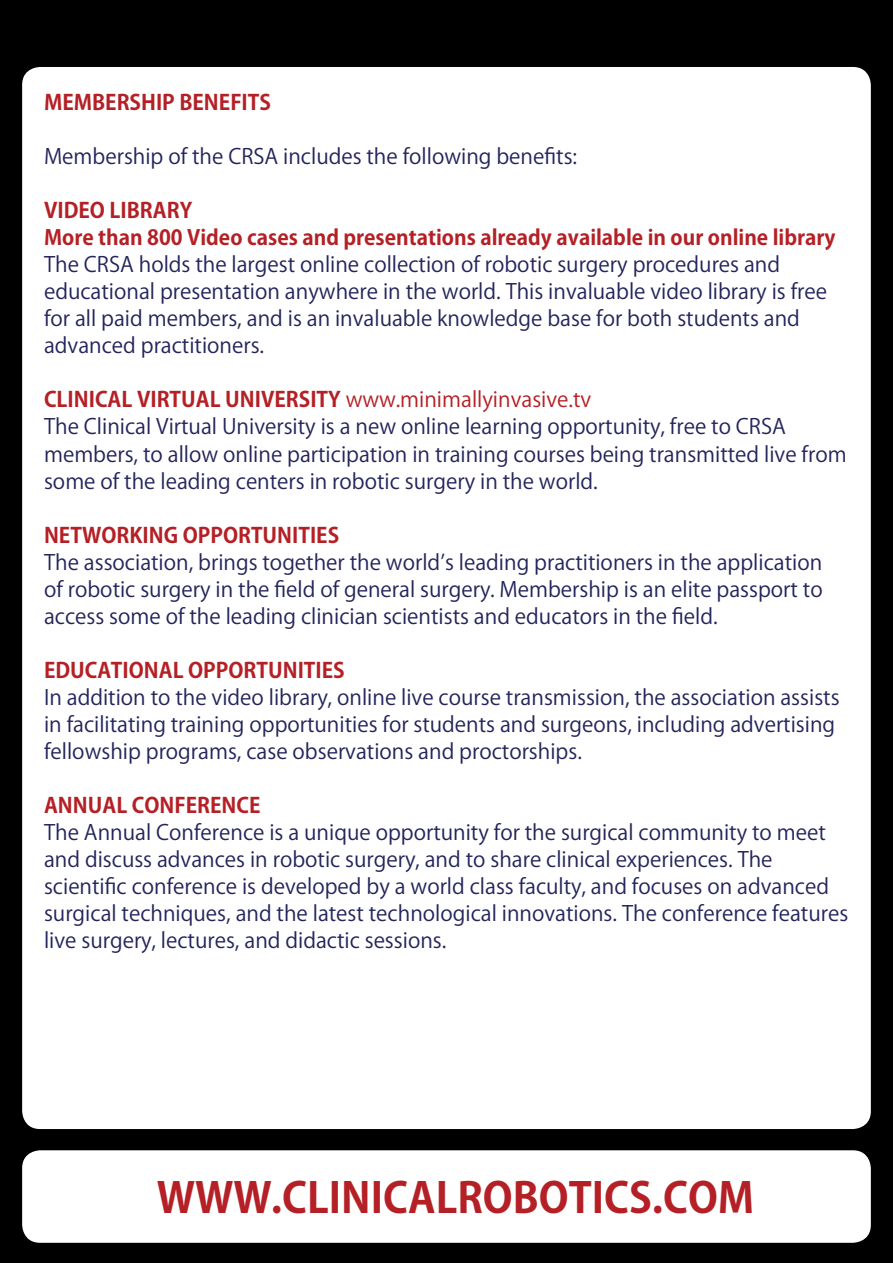
<style>
.page{position:relative;width:893px;height:1263px;background:#000}
.page>*{position:absolute;margin:0;border:0;box-sizing:border-box;transform-origin:0 0}
.t1{font:700 41.55px "Koz Go Pr 6 N";color:#b42025}
.t2{font:21px/27px "Koz Go Pr 6 N";color:#23255b}
.t3{font:700 21px "Koz Go Pr 6 N";color:#b42025}
.t4{font:21px "Koz Go Pr 6 N";color:#b42025}
.t5{font:700 20.7px "Koz Go Pr 6 N";color:#b42025}
</style>
<div class="page">
<div style="left:22px;top:67px;width:849px;height:1062px;background:#fff;border-radius:18px"></div>
<div style="left:22px;top:1150px;width:849px;height:93px;background:#fff;border-radius:18px"></div>
<p class="t3" style="left:44px;top:91px;width:32px">MEMBERSHIP</p>
<p class="t3" style="left:179px;top:91px;width:25px">BENEFITS</p>
<p class="t2" style="left:44px;top:144px;width:535px">Membership of the CRSA includes the following benefits:</p>
<p class="t3" style="left:44px;top:199px;width:26px">VIDEO</p>
<p class="t3" style="left:110px;top:199px;width:24px">LIBRARY</p>
<p class="t5" style="left:44px;top:226px;width:793px">MORE THAN 800 VIDEO CASES AND PRESENTATIONS ALREADY AVAILABLE IN OUR ONLINE LIBRARY</p>
<p class="t2" style="left:44px;top:252px;width:785px">The CRSA holds the largest online collection of robotic surgery procedures and educational presentation anywhere in the world. This invaluable video library is free for all paid members, and is an invaluable knowledge base for both students and advanced practitioners.</p>
<p class="t3" style="left:44px;top:388px;width:25px">CLINICAL</p>
<p class="t3" style="left:137px;top:388px;width:26px">VIRTUAL</p>
<p class="t3" style="left:225px;top:388px;width:27px">UNIVERSITY</p>
<p class="t4" style="left:346px;top:388px;width:247px">www.minimallyinvasive.tv</p>
<p class="t2" style="left:44px;top:414px;width:804px">The Clinical Virtual University is a new online learning opportunity, free to CRSA members, to allow online participation in training courses being transmitted live from some of the leading centers in robotic surgery in the world.</p>
<p class="t3" style="left:44px;top:523px;width:30px">NETWOR</p>
<p class="t3" style="left:129px;top:523px;width:26px">KING</p>
<p class="t3" style="left:183px;top:523px;width:28px">OPPORTUNITIES</p>
<p class="t2" style="left:44px;top:549px;width:780px;text-align:justify">The association, brings together the world’s leading practitioners in the application of robotic surgery in the field of general surgery. Membership is an elite passport to access some of the leading clinician scientists and educators in the field.</p>
<p class="t3" style="left:44px;top:658px;width:26px">EDUCATIONAL</p>
<p class="t3" style="left:188px;top:658px;width:28px">OPPORTUNITIES</p>
<p class="t2" style="left:44px;top:684px;width:797px">In addition to the video library, online live course transmission, the association assists in facilitating training opportunities for students and surgeons, including advertising fellowship programs, case observations and proctorships.</p>
<p class="t3" style="left:44px;top:793px;width:29px">ANNUAL</p>
<p class="t3" style="left:132px;top:793px;width:27px">CONFERENCE</p>
<p class="t2" style="left:44px;top:819px;width:806px">The Annual Conference is a unique opportunity for the surgical community to meet and discuss advances in robotic surgery, and to share clinical experiences. The scientific conference is developed by a world class faculty, and focuses on advanced surgical techniques, and the latest technological innovations. The conference features live surgery, lectures, and didactic sessions.</p>
<h1 class="t1" style="left:157px;top:1174px;width:599px">WWW.CLINICALROBOTICS.COM</h1>
</div>
